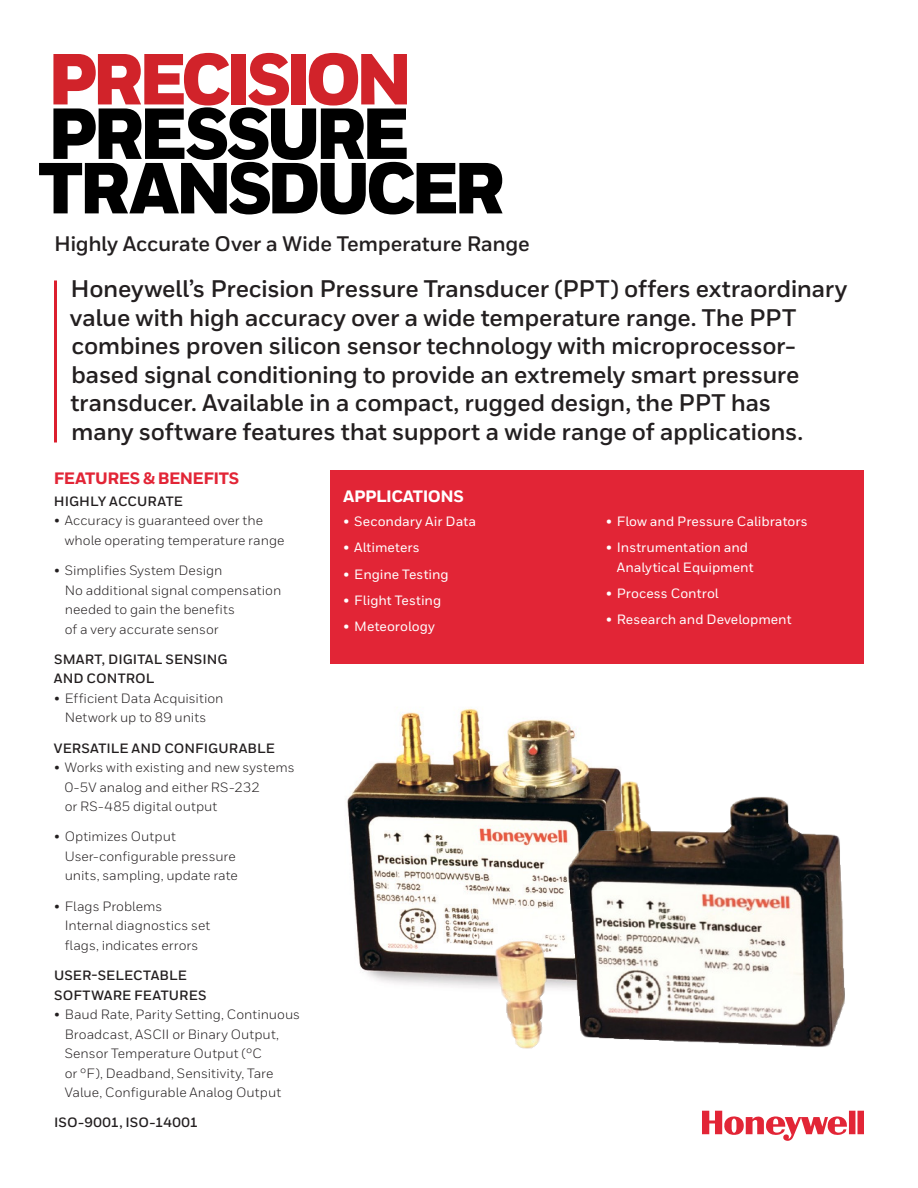
<style>
.page{position:relative;width:918px;height:1188px;background:#fff}
.page>*{position:absolute;margin:0;border:0;box-sizing:border-box;transform-origin:0 0}
.Title_46_36__the_res{font:900 72.15px/54.4px "Honeywell Sans";letter-spacing:-.07em;color:#d1232a}
.Title_46_36__T{font:900 72.15px "Honeywell Sans";letter-spacing:-.07em;color:#000}
.Intro_Body{font:700 24px/28.5px "Honeywell Sans";letter-spacing:-.015em;color:#231f20}
.Subtitle{font:700 21px "Honeywell Sans";letter-spacing:-.015em;color:#231f20}
.Heading_2__11_12{font:800 16.5px "Honeywell Sans";letter-spacing:-.025em;color:#e22536}
.Red_Sidebar__Heading{font:800 16.5px "Honeywell Sans";letter-spacing:-.035em;color:#fff}
.t1{font:13.5px/19.5px "Honeywell Sans";color:#231f20}
.t2{font:500 13.5px/19.5px "Honeywell Sans";color:#fff}
.Body__9_13_pt{font:700 13.5px/19.5px "Honeywell Sans";letter-spacing:.005em;color:#231f20}
.s1{color:#000}
</style>
<div class="page">
<img style="left:347px;top:708px;width:274px;height:280px">
<img style="left:479px;top:777px;width:366px;height:272px">
<svg style="left:702px;top:1111px;width:162px;height:30px"></svg>
<hr style="left:54px;top:280px;width:3px;height:162px;background:#dc1f2e">
<div style="left:330px;top:470px;width:534px;height:194px;background:#e22536"></div>
<p class="Title_46_36__the_res" style="left:48px;top:55px;width:367px">PRECISION<br><span class="s1">PRESSURE</span></p>
<p class="Title_46_36__T" style="left:38px;top:144px;width:468px">TRANSDUCER</p>
<p class="Subtitle" style="left:54px;top:231px;width:477px">Highly Accurate Over a Wide Temperature Range</p>
<p class="Intro_Body" style="left:70px;top:275px;width:779px">Honeywell’s Precision Pressure Transducer (PPT) offers extraordinary value with high accuracy over a wide temperature range. The PPT combines proven silicon sensor technology with microprocessor&shy;based signal conditioning to provide an extremely smart pressure transducer. Available in a compact, rugged design, the PPT has<br>many software features that support a wide range of applications.</p>
<p class="Heading_2__11_12" style="left:54px;top:468px;width:187px">FEATURES &amp; BENEFITS</p>
<p class="Body__9_13_pt" style="left:54px;top:492px;width:131px">HIGHLY ACCURATE</p>
<p class="t1" style="left:65px;top:511px;width:221px;text-indent:-11px">• Accuracy is guaranteed over the whole operating temperature range</p>
<p class="t1" style="left:65px;top:561px;width:218px;text-indent:-11px">• Simplifies System Design<br>No additional signal compensation needed to gain the benefits<br>of a very accurate sensor</p>
<p class="Body__9_13_pt" style="left:54px;top:650px;width:175px">SMART, DIGITAL SENSING<br>AND CONTROL</p>
<p class="t1" style="left:54px;top:688px;width:171px;text-align:center">• Efficient Data Acquisition<br>Network up to 89 units</p>
<p class="Body__9_13_pt" style="left:54px;top:739px;width:223px">VERSATILE AND CONFIGURABLE</p>
<p class="t1" style="left:65px;top:758px;width:231px;text-indent:-11px">• Works with existing and new systems<br>0-5V analog and either RS-232<br>or RS-485 digital output</p>
<p class="t1" style="left:65px;top:827px;width:175px;text-indent:-11px">• Optimizes Output<br>User-configurable pressure units, sampling, update rate</p>
<p class="t1" style="left:65px;top:896px;width:147px;text-indent:-11px">• Flags Problems<br>Internal diagnostics set flags, indicates errors</p>
<p class="Body__9_13_pt" style="left:54px;top:966px;width:154px">USER-SELECTABLE<br>SOFTWARE FEATURES</p>
<p class="t1" style="left:65px;top:1005px;width:237px;text-indent:-11px">• Baud Rate, Parity Setting, Continuous Broadcast, ASCII or Binary Output, Sensor Temperature Output (°C<br>or °F), Deadband, Sensitivity, Tare Value, Configurable Analog Output</p>
<p class="Body__9_13_pt" style="left:54px;top:1113px;width:146px">ISO-9001, ISO-14001</p>
<p class="Red_Sidebar__Heading" style="left:343px;top:486px;width:122px">APPLICATIONS</p>
<p class="t2" style="left:344px;top:512px;width:134px">• Secondary Air Data</p>
<p class="t2" style="left:344px;top:538px;width:78px">• Altimeters</p>
<p class="t2" style="left:344px;top:564px;width:107px">• Engine Testing</p>
<p class="t2" style="left:344px;top:591px;width:99px">• Flight Testing</p>
<p class="t2" style="left:344px;top:617px;width:93px">• Meteorology</p>
<p class="t2" style="left:606px;top:512px;width:203px">• Flow and Pressure Calibrators</p>
<p class="t2" style="left:617px;top:538px;width:138px;text-indent:-11px">• Instrumentation and<br>Analytical Equipment</p>
<p class="t2" style="left:606px;top:584px;width:114px">• Process Control</p>
<p class="t2" style="left:606px;top:610px;width:187px">• Research and Development</p>
</div>
